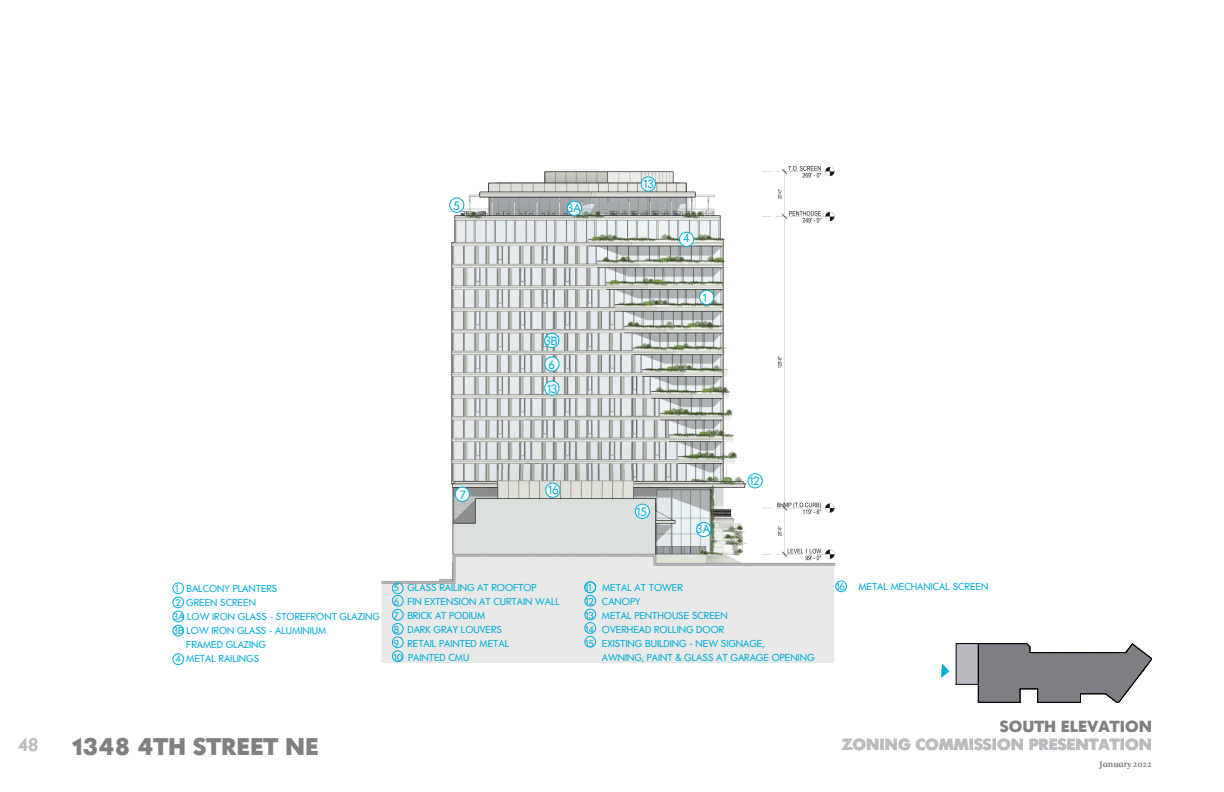
<style>
.page{position:relative;width:1224px;height:792px;background:#fff}
.page>*{position:absolute;margin:0;border:0;box-sizing:border-box;transform-origin:0 0}
.t1{font:700 24px "Studios Futura";color:#808083}
.t2{font:600 18px "Studios Futura";color:#bcbbbf}
.t3{font:700 16px "Studios Futura";color:#bcbbbf}
.SHEET_TITLES{font:700 16px "Studios Futura";color:#808083}
.SHEET_TITLES-2{font:12px "Studios Futura";color:#00aedc}
.SHEET_TITLES-3{font:10px/14px "Studios Futura";color:#00aedc}
.t4{font:700 9px "Studios Arnhem";color:#808083}
</style>
<div class="page">
<img style="left:172px;top:166px;width:784px;height:497px">
<svg style="left:941px;top:663px;width:8px;height:15px"></svg>
<div style="left:545px;top:381px;width:14px;height:14px;background:#fff;border-radius:50%"></div>
<div style="left:544px;top:381px;width:15px;height:15px;border:1px solid #00aedc;border-radius:50%"></div>
<div style="left:545px;top:357px;width:14px;height:14px;background:#fff;border-radius:50%"></div>
<div style="left:544px;top:357px;width:15px;height:15px;border:1px solid #00aedc;border-radius:50%"></div>
<div style="left:545px;top:333px;width:14px;height:15px;background:#fff;border-radius:50%"></div>
<div style="left:544px;top:333px;width:15px;height:15px;border:1px solid #00aedc;border-radius:50%"></div>
<div style="left:567px;top:201px;width:15px;height:14px;background:#fff;border-radius:50%"></div>
<div style="left:567px;top:201px;width:15px;height:15px;border:1px solid #00aedc;border-radius:50%"></div>
<div style="left:450px;top:198px;width:14px;height:14px;background:#fff;border-radius:50%"></div>
<div style="left:449px;top:198px;width:15px;height:15px;border:1px solid #00aedc;border-radius:50%"></div>
<div style="left:641px;top:177px;width:14px;height:14px;background:#fff;border-radius:50%"></div>
<div style="left:641px;top:176px;width:15px;height:15px;border:1px solid #00aedc;border-radius:50%"></div>
<div style="left:635px;top:504px;width:14px;height:14px;background:#fff;border-radius:50%"></div>
<div style="left:635px;top:504px;width:15px;height:15px;border:1px solid #00aedc;border-radius:50%"></div>
<div style="left:748px;top:474px;width:14px;height:14px;background:#fff;border-radius:50%"></div>
<div style="left:748px;top:473px;width:15px;height:15px;border:1px solid #00aedc;border-radius:50%"></div>
<div style="left:455px;top:487px;width:14px;height:14px;background:#fff;border-radius:50%"></div>
<div style="left:455px;top:487px;width:15px;height:15px;border:1px solid #00aedc;border-radius:50%"></div>
<div style="left:679px;top:232px;width:15px;height:14px;background:#fff;border-radius:50%"></div>
<div style="left:679px;top:232px;width:15px;height:15px;border:1px solid #00aedc;border-radius:50%"></div>
<div style="left:700px;top:290px;width:14px;height:15px;background:#fff;border-radius:50%"></div>
<div style="left:699px;top:290px;width:15px;height:15px;border:1px solid #00aedc;border-radius:50%"></div>
<div style="left:697px;top:522px;width:14px;height:15px;background:#fff;border-radius:50%"></div>
<div style="left:696px;top:522px;width:15px;height:15px;border:1px solid #00aedc;border-radius:50%"></div>
<svg style="left:956px;top:643px;width:196px;height:60px"></svg>
<hr style="left:978px;top:644px;width:1px;height:40px;background:#000">
<div style="left:173px;top:583px;width:11px;height:11px;border:1px solid #00aedc;border-radius:50%"></div>
<div style="left:392px;top:583px;width:12px;height:11px;border:1px solid #00aedc;border-radius:50%"></div>
<div style="left:173px;top:597px;width:11px;height:11px;border:1px solid #00aedc;border-radius:50%"></div>
<div style="left:392px;top:595px;width:12px;height:12px;border:1px solid #00aedc;border-radius:50%"></div>
<div style="left:173px;top:611px;width:11px;height:11px;border:1px solid #00aedc;border-radius:50%"></div>
<div style="left:392px;top:609px;width:12px;height:12px;border:1px solid #00aedc;border-radius:50%"></div>
<div style="left:173px;top:625px;width:11px;height:12px;border:1px solid #00aedc;border-radius:50%"></div>
<div style="left:392px;top:623px;width:12px;height:12px;border:1px solid #00aedc;border-radius:50%"></div>
<div style="left:392px;top:637px;width:12px;height:11px;border:1px solid #00aedc;border-radius:50%"></div>
<div style="left:392px;top:650px;width:12px;height:12px;border:1px solid #00aedc;border-radius:50%"></div>
<div style="left:173px;top:653px;width:11px;height:12px;border:1px solid #00aedc;border-radius:50%"></div>
<div style="left:585px;top:582px;width:11px;height:11px;border:1px solid #00aedc;border-radius:50%"></div>
<div style="left:585px;top:595px;width:11px;height:12px;border:1px solid #00aedc;border-radius:50%"></div>
<div style="left:585px;top:609px;width:11px;height:11px;border:1px solid #00aedc;border-radius:50%"></div>
<div style="left:585px;top:622px;width:11px;height:12px;border:1px solid #00aedc;border-radius:50%"></div>
<div style="left:585px;top:636px;width:11px;height:12px;border:1px solid #00aedc;border-radius:50%"></div>
<div style="left:835px;top:581px;width:12px;height:11px;border:1px solid #00aedc;border-radius:50%"></div>
<img style="left:498px;top:470px;width:136px;height:16px">
<div style="left:546px;top:483px;width:14px;height:14px;background:#fff;border-radius:50%"></div>
<div style="left:545px;top:483px;width:15px;height:15px;border:1px solid #00aedc;border-radius:50%"></div>
<p class="SHEET_TITLES-2" style="left:453px;top:198px;width:8px">5</p>
<p class="SHEET_TITLES-2" style="left:567px;top:201px;width:15px">3A</p>
<p class="SHEET_TITLES-2" style="left:544px;top:334px;width:15px">3B</p>
<p class="SHEET_TITLES-2" style="left:549px;top:357px;width:8px">6</p>
<p class="SHEET_TITLES-2" style="left:547px;top:381px;width:11px">13</p>
<p class="SHEET_TITLES-2" style="left:644px;top:177px;width:11px">13</p>
<p class="SHEET_TITLES-2" style="left:683px;top:231px;width:8px">4</p>
<p class="SHEET_TITLES-2" style="left:703px;top:291px;width:5px">1</p>
<p class="SHEET_TITLES-2" style="left:460px;top:487px;width:8px">7</p>
<p class="SHEET_TITLES-2" style="left:549px;top:482px;width:11px">16</p>
<p class="SHEET_TITLES-3" style="left:175px;top:582px;width:104px">1 BALCONY PLANTERS</p>
<p class="SHEET_TITLES-3" style="left:175px;top:596px;width:82px">2 GREEN SCREEN</p>
<p class="SHEET_TITLES-3" style="left:173px;top:610px;width:209px">3A LOW IRON GLASS - STOREFRONT GLAZING</p>
<p class="SHEET_TITLES-3" style="left:173px;top:624px;width:155px">3B LOW IRON GLASS - ALUMINIUM</p>
<p class="SHEET_TITLES-3" style="left:186px;top:638px;width:81px">FRAMED GLAZING</p>
<p class="SHEET_TITLES-3" style="left:175px;top:652px;width:85px">4 METAL RAILINGS</p>
<p class="SHEET_TITLES-3" style="left:394px;top:581px;width:144px">5 GLASS RAILING AT ROOFTOP</p>
<p class="SHEET_TITLES-3" style="left:394px;top:595px;width:168px">6 FIN EXTENSION AT CURTAIN WALL</p>
<p class="SHEET_TITLES-3" style="left:394px;top:609px;width:93px">7 BRICK AT PODIUM</p>
<p class="SHEET_TITLES-3" style="left:394px;top:623px;width:110px">8 DARK GRAY LOUVERS</p>
<p class="SHEET_TITLES-3" style="left:394px;top:637px;width:117px">9 RETAIL PAINTED METAL<br>10 PAINTED CMU</p>
<p class="SHEET_TITLES-2" style="left:637px;top:505px;width:11px">15</p>
<p class="SHEET_TITLES-2" style="left:696px;top:522px;width:15px">3A</p>
<p class="SHEET_TITLES-2" style="left:750px;top:474px;width:11px">12</p>
<p class="SHEET_TITLES-3" style="left:586px;top:581px;width:99px">11 METAL AT TOWER</p>
<p class="SHEET_TITLES-3" style="left:586px;top:595px;width:56px">12 CANOPY</p>
<p class="SHEET_TITLES-3" style="left:586px;top:609px;width:144px">13 METAL PENTHOUSE SCREEN</p>
<p class="SHEET_TITLES-3" style="left:586px;top:623px;width:140px">14 OVERHEAD ROLLING DOOR</p>
<p class="SHEET_TITLES-3" style="left:586px;top:637px;width:181px">15 EXISTING BUILDING - NEW SIGNAGE,</p>
<p class="SHEET_TITLES-3" style="left:602px;top:651px;width:214px">AWNING, PAINT &amp; GLASS AT GARAGE OPENING</p>
<p class="SHEET_TITLES-3" style="left:837px;top:580px;width:10px">16</p>
<p class="SHEET_TITLES-3" style="left:858px;top:580px;width:132px">METAL MECHANICAL SCREEN</p>
<p class="SHEET_TITLES" style="left:1000px;top:716px;width:154px">SOUTH ELEVATION</p>
<h2 class="t2" style="left:18px;top:735px;width:22px">48</h2>
<h1 class="t1" style="left:72px;top:732px;width:248px">1348 4TH STREET NE</h1>
<h3 class="t3" style="left:842px;top:734px;width:312px">ZONING COMMISSION PRESENTATION</h3>
<p class="t4" style="left:1100px;top:759px;width:54px">January 2022</p>
<p class="t4" style="left:1090px;top:760px;width:63px">December 2021</p>
</div>
